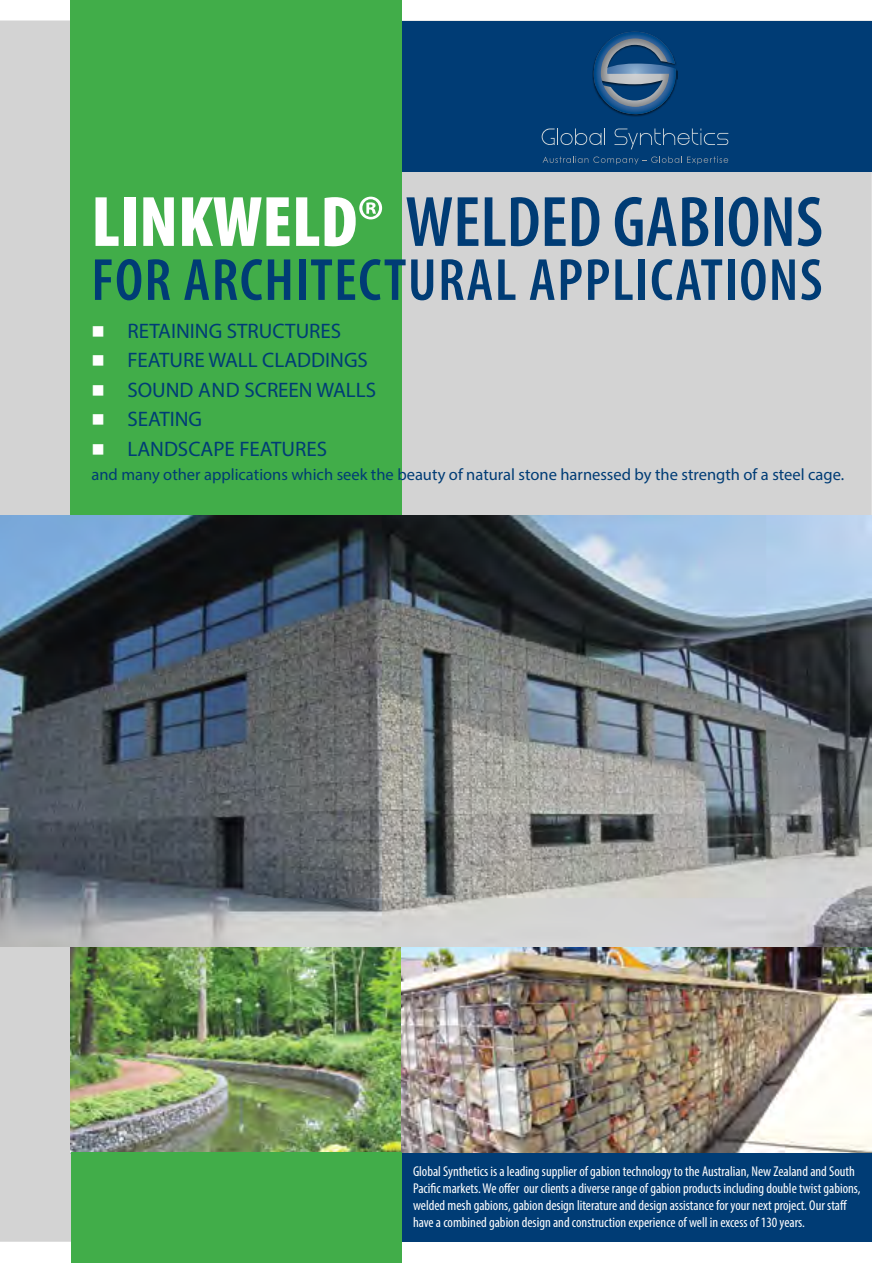
<style>
.page{position:relative;width:893px;height:1263px;background:#fff}
.page>*{position:absolute;margin:0;border:0;box-sizing:border-box;transform-origin:0 0}
.t1{font:600 condensed 72px "Myriad Pro";color:#003c75}
.t2{font:600 condensed 60px "Myriad Pro";letter-spacing:.025em;color:#003c75}
.t3{font:21px "Myriad Pro";color:#003c75}
.t4{font:16.5px "Myriad Pro";color:#003c75}
.t5{font:condensed 14.25px/17.1px "Myriad Pro";color:#fff}
.s1{font-weight:900;color:#fff}
.s2{color:#fff}
</style>
<div class="page">
<div style="left:0;top:21px;width:872px;height:1221px;background:#d3d3d3"></div>
<div style="left:381px;top:1152px;width:491px;height:90px;background:#003c75"></div>
<div style="left:400px;top:21px;width:472px;height:151px;background:#003c75"></div>
<div style="left:70px;top:0;width:332px;height:1014px;background:#41ad49"></div>
<img style="left:592px;top:31px;width:57px;height:86px">
<svg style="left:594px;top:32px;width:84px;height:82px"></svg>
<svg style="left:542px;top:128px;width:63px;height:17px"></svg>
<svg style="left:614px;top:128px;width:114px;height:21px"></svg>
<svg style="left:542px;top:156px;width:186px;height:8px"></svg>
<img style="left:70px;top:947px;width:332px;height:206px">
<img style="left:402px;top:947px;width:470px;height:205px">
<div style="left:71px;top:1152px;width:331px;height:111px;background:#41ad49"></div>
<img style="left:0;top:515px;width:872px;height:432px">
<h1 class="t1" style="left:91px;top:178px;width:733px"><span class="s1">LINKWELD</span><span class="s2">®</span> WELDED GABIONS</h1>
<h2 class="t2" style="left:91px;top:243px;width:733px">FOR ARCHITECTURAL APPLICATIONS</h2>
<h3 class="t3" style="left:91px;top:318px;width:251px"><span class="s2">■</span> RETAINING STRUCTURES</h3>
<h3 class="t3" style="left:91px;top:347px;width:278px"><span class="s2">■</span> FEATURE WALL CLADDINGS</h3>
<h3 class="t3" style="left:91px;top:377px;width:286px"><span class="s2">■</span> SOUND AND SCREEN WALLS</h3>
<h3 class="t3" style="left:91px;top:406px;width:112px"><span class="s2">■</span> SEATING</h3>
<h3 class="t3" style="left:91px;top:436px;width:237px"><span class="s2">■</span> LANDSCAPE FEATURES</h3>
<p class="t4" style="left:91px;top:464px;width:754px">and many other applications which seek the beauty of natural stone harnessed by the strength of a steel cage.</p>
<p class="t5" style="left:413px;top:1162px;width:449px">Global Synthetics is a leading supplier of gabion technology to the Australian, New Zealand and South Pacific markets. We offer our clients a diverse range of gabion products including double twist gabions, welded mesh gabions, gabion design literature and design assistance for your next project. Our staff have a combined gabion design and construction experience of well in excess of 130 years.</p>
</div>
